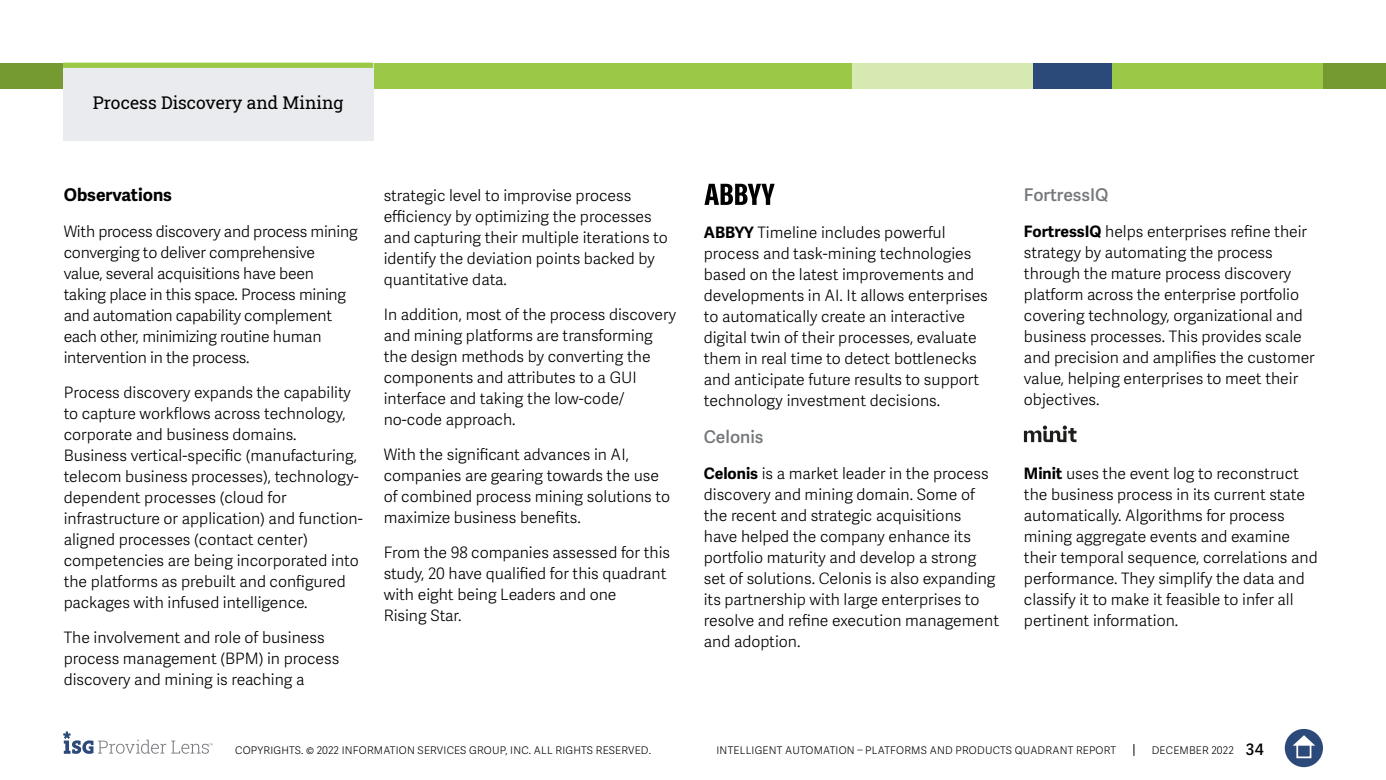
<style>
.page{position:relative;width:1386px;height:780px;background:#fff}
.page>*{position:absolute;margin:0;border:0;box-sizing:border-box;transform-origin:0 0}
.t1{font:17.5px "Roboto Slab ISG P Regular";color:#000}
.t2{font:600 17.5px "Adelle Sans";color:#75787b}
.t3{font:700 17.5px "Adelle Sans";color:#000}
.t4{font:300 15.75px/21px "Adelle Sans";color:#000}
.t5{font:300 10.5px "Adelle Sans";letter-spacing:.02em;color:#000}
.s1{font-weight:700;color:#000101}
.s2{font-weight:600;font-size:15.75px}
</style>
<div class="page">
<svg style="left:1133px;top:744px;width:1px;height:12px"></svg>
<div style="left:1285px;top:729px;width:38px;height:38px;background:#2b4a79;border-radius:50%"></div>
<svg style="left:1293px;top:735px;width:22px;height:10px"></svg>
<div style="left:1296px;top:743px;width:15px;height:15px;border:2px solid #fff"></div>
<svg style="left:63px;top:731px;width:150px;height:23px"></svg>
<div style="left:1047px;top:63px;width:276px;height:26px;background:#9bc947"></div>
<div style="left:0;top:63px;width:158px;height:26px;background:#759a32"></div>
<div style="left:158px;top:63px;width:409px;height:26px;background:#9bc947"></div>
<div style="left:850px;top:63px;width:184px;height:26px;background:#d6e9b2"></div>
<div style="left:1323px;top:63px;width:63px;height:26px;background:#759a32"></div>
<div style="left:1033px;top:63px;width:79px;height:26px;background:#2b4a79"></div>
<div style="left:754px;top:63px;width:98px;height:26px;background:#9bc947"></div>
<div style="left:598px;top:63px;width:157px;height:26px;background:#9bc947"></div>
<div style="left:567px;top:63px;width:31px;height:26px;background:#9bc947"></div>
<svg style="left:1024px;top:425px;width:52px;height:17px"></svg>
<div style="left:63px;top:63px;width:310px;height:78px;background:#e9ebee"></div>
<div style="left:63px;top:63px;width:310px;height:5px;background:#9bc947"></div>
<svg style="left:704px;top:184px;width:71px;height:21px"></svg>
<p class="t1" style="left:93px;top:91px;width:252px">Process Discovery and Mining</p>
<p class="t3" style="left:64px;top:184px;width:110px">Observations</p>
<p class="t4" style="left:64px;top:222px;width:296px">With process discovery and process mining converging to deliver comprehensive value, several acquisitions have been taking place in this space. Process mining and automation capability complement each other, minimizing routine human intervention in the process.</p>
<p class="t4" style="left:64px;top:383px;width:301px">Process discovery expands the capability to capture workflows across technology, corporate and business domains.<br>Business vertical-specific (manufacturing, telecom business processes), technology&shy;dependent processes (cloud for infrastructure or application) and function&shy;aligned processes (contact center) competencies are being incorporated into the platforms as prebuilt and configured packages with infused intelligence.</p>
<p class="t4" style="left:64px;top:628px;width:277px">The involvement and role of business process management (BPM) in process discovery and mining is reaching a</p>
<p class="t4" style="left:384px;top:185px;width:286px">strategic level to improvise process efficiency by optimizing the processes and capturing their multiple iterations to identify the deviation points backed by quantitative data.</p>
<p class="t4" style="left:384px;top:304px;width:294px">In addition, most of the process discovery and mining platforms are transforming the design methods by converting the components and attributes to a GUI interface and taking the low-code/ no-code approach.</p>
<p class="t4" style="left:384px;top:444px;width:288px">With the significant advances in AI, companies are gearing towards the use of combined process mining solutions to maximize business benefits.</p>
<p class="t4" style="left:384px;top:542px;width:288px">From the 98 companies assessed for this study, 20 have qualified for this quadrant with eight being Leaders and one<br>Rising Star.</p>
<p class="t4" style="left:704px;top:222px;width:285px"><span class="s1">ABBYY</span> Timeline includes powerful process and task-mining technologies based on the latest improvements and developments in AI. It allows enterprises to automatically create an interactive digital twin of their processes, evaluate them in real time to detect bottlenecks and anticipate future results to support technology investment decisions.</p>
<p class="t2" style="left:704px;top:426px;width:61px">Celonis</p>
<p class="t4" style="left:704px;top:464px;width:297px"><span class="s1">Celonis</span> is a market leader in the process discovery and mining domain. Some of the recent and strategic acquisitions<br>have helped the company enhance its portfolio maturity and develop a strong set of solutions. Celonis is also expanding its partnership with large enterprises to resolve and refine execution management and adoption.</p>
<p class="t2" style="left:1024px;top:184px;width:86px">FortressIQ</p>
<p class="t4" style="left:1024px;top:222px;width:292px"><span class="s1">FortressIQ</span> helps enterprises refine their strategy by automating the process through the mature process discovery platform across the enterprise portfolio covering technology, organizational and business processes. This provides scale and precision and amplifies the customer value, helping enterprises to meet their objectives.</p>
<p class="t4" style="left:1024px;top:463px;width:295px"><span class="s1">Minit</span> uses the event log to reconstruct the business process in its current state automatically. Algorithms for process mining aggregate events and examine their temporal sequence, correlations and performance. They simplify the data and classify it to make it feasible to infer all pertinent information.</p>
<p class="t5" style="left:235px;top:744px;width:417px">COPYRIGHTS. © 2022 INFORMATION SERVICES GROUP, INC. ALL RIGHTS RESERVED.</p>
<p class="t5" style="left:717px;top:744px;width:401px">INTELLIGENT AUTOMATION – PLATFORMS AND PRODUCTS QUADRANT REPORT</p>
<p class="t5" style="left:1152px;top:744px;width:113px">DECEMBER 2022 <span class="s2">34</span></p>
</div>
